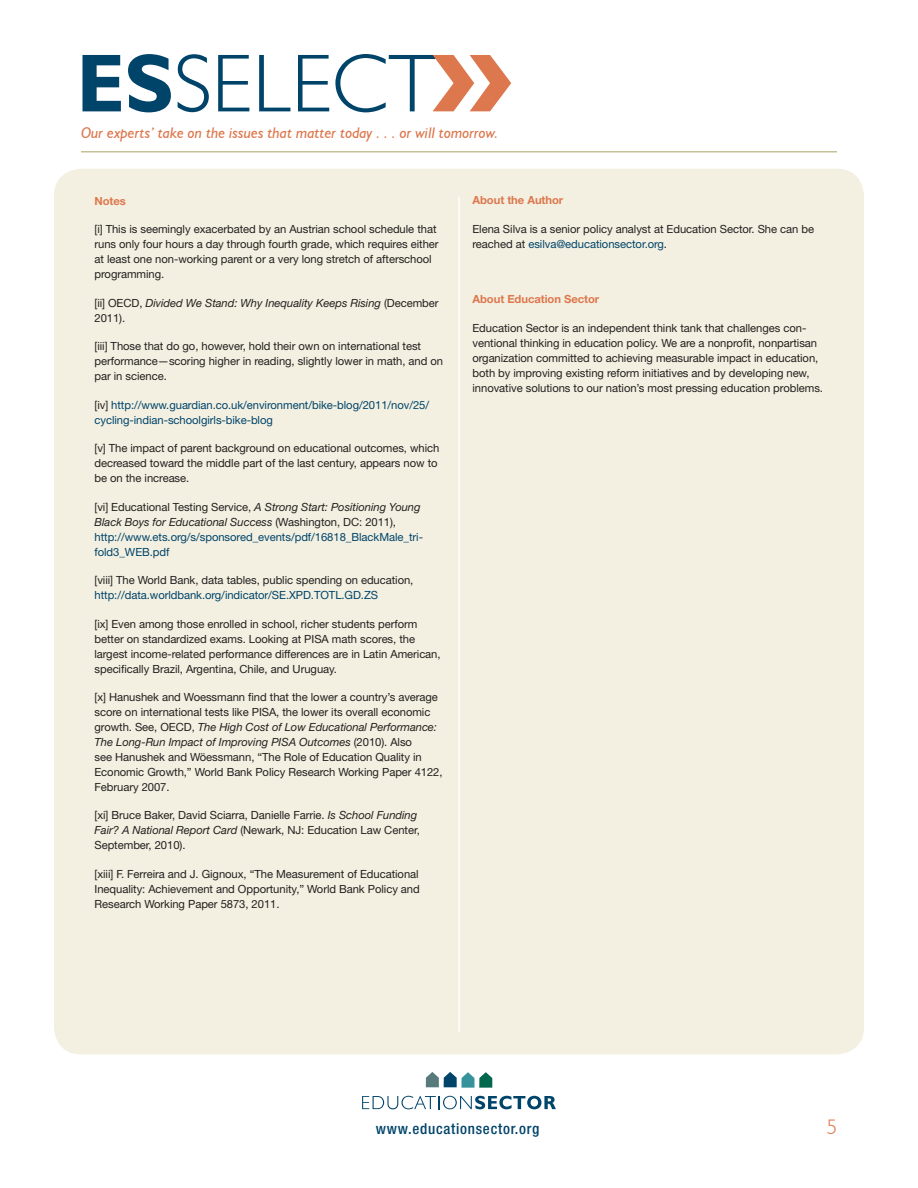
<style>
.page{position:relative;width:918px;height:1188px;background:#fff}
.page>*{position:absolute;margin:0;border:0;box-sizing:border-box;transform-origin:0 0}
.t1{font:300 21px "Humanist 521 BT";color:#dd774d}
.t2{font:italic 15.3px "Humanist 521 BT";color:#dd774d}
.t3{font:500 condensed 15px "Helvetica Neue LT Std";letter-spacing:.05em;color:#00446a}
.t4{font:11.25px/15px "Helvetica Neue LT Std";letter-spacing:-.005em;color:#231f20}
.t5{font:11.25px/15px "Helvetica Neue LT Std";letter-spacing:-.005em;color:#00446a}
.t6{font:italic 11.25px/15px "Helvetica Neue LT Std";letter-spacing:-.005em;color:#231f20}
.t7{font:700 11.25px "Helvetica Neue LT Std";letter-spacing:-.005em;color:#dd774d}
.s1{font-style:normal}
.s2{color:#231f20}
.s3{font-style:italic;color:#231f20}
.s4{font-style:italic}
.s5{color:#00446a}
</style>
<div class="page">
<div style="left:54px;top:169px;width:810px;height:885px;background:#f3f0e1;border-radius:27px"></div>
<svg style="left:82px;top:55px;width:39px;height:56px"></svg>
<svg style="left:128px;top:54px;width:43px;height:58px"></svg>
<svg style="left:178px;top:54px;width:31px;height:58px"></svg>
<svg style="left:218px;top:55px;width:31px;height:56px"></svg>
<svg style="left:259px;top:55px;width:31px;height:56px"></svg>
<svg style="left:298px;top:55px;width:31px;height:56px"></svg>
<svg style="left:335px;top:54px;width:176px;height:58px"></svg>
<svg style="left:362px;top:1096px;width:194px;height:13px"></svg>
<svg style="left:426px;top:1072px;width:66px;height:16px"></svg>
<hr style="left:81px;top:151px;width:756px;height:1px;background:#b5ab75">
<hr style="left:458px;top:197px;width:2px;height:835px;background:#fff">
<h2 class="t2" style="left:81px;top:123px;width:419px">Our experts’ take on the issues that matter today . . . or will tomorrow.</h2>
<p class="t7" style="left:94px;top:194px;width:33px">Notes</p>
<p class="t4" style="left:94px;top:221px;width:346px">[i] This is seemingly exacerbated by an Austrian school schedule that runs only four hours a day through fourth grade, which requires either at least one non-working parent or a very long stretch of afterschool programming.</p>
<p class="t6" style="left:94px;top:295px;width:346px"><span class="s1">[ii] OECD,</span> Divided We Stand: Why Inequality Keeps Rising <span class="s1">(December<br>2011).</span></p>
<p class="t4" style="left:94px;top:338px;width:350px">[iii] Those that do go, however, hold their own on international test performance—scoring higher in reading, slightly lower in math, and on par in science.</p>
<p class="t5" style="left:94px;top:397px;width:336px"><span class="s2">[iv]</span> http://www.guardian.co.uk/environment/bike-blog/2011/nov/25/ cycling-indian-schoolgirls-bike-blog</p>
<p class="t4" style="left:94px;top:440px;width:346px">[v] The impact of parent background on educational outcomes, which decreased toward the middle part of the last century, appears now to be on the increase.</p>
<p class="t5" style="left:94px;top:499px;width:330px"><span class="s2">[vi] Educational Testing Service,</span> <span class="s3">A Strong Start: Positioning Young Black Boys for Educational Success</span> <span class="s2">(Washington, DC: 2011), </span>http://www.ets.org/s/sponsored_events/pdf/16818_BlackMale_tri&shy;fold3_WEB.pdf</p>
<p class="t4" style="left:94px;top:572px;width:320px">[viii] The World Bank, data tables, public spending on education,</p>
<p class="t5" style="left:94px;top:587px;width:285px">http://data.worldbank.org/indicator/SE.XPD.TOTL.GD.ZS</p>
<p class="t4" style="left:94px;top:616px;width:348px">[ix] Even among those enrolled in school, richer students perform better on standardized exams. Looking at PISA math scores, the largest income-related performance differences are in Latin American, specifically Brazil, Argentina, Chile, and Uruguay.</p>
<p class="t4" style="left:94px;top:689px;width:350px">[x] Hanushek and Woessmann find that the lower a country’s average score on international tests like PISA, the lower its overall economic growth. See, OECD, <span class="s4">The High Cost of Low Educational Performance:<br>The Long-Run Impact of Improving PISA Outcomes</span> (2010). Also<br>see Hanushek and Wöessmann, “The Role of Education Quality in Economic Growth,” World Bank Policy Research Working Paper 4122, February 2007.</p>
<p class="t4" style="left:94px;top:808px;width:327px">[xi] Bruce Baker, David Sciarra, Danielle Farrie. <span class="s4">Is School Funding<br>Fair? A National Report Card</span> (Newark, NJ: Education Law Center,<br>September, 2010).</p>
<p class="t4" style="left:94px;top:866px;width:327px;text-align:justify">[xiii] F. Ferreira and J. Gignoux, “The Measurement of Educational Inequality: Achievement and Opportunity,” World Bank Policy and Research Working Paper 5873, 2011.</p>
<p class="t7" style="left:472px;top:193px;width:92px">About the Author</p>
<p class="t4" style="left:472px;top:221px;width:343px">Elena Silva is a senior policy analyst at Education Sector. She can be reached at <span class="s5">esilva@educationsector.org</span>.</p>
<p class="t7" style="left:472px;top:292px;width:128px">About Education Sector</p>
<p class="t4" style="left:472px;top:320px;width:352px">Education Sector is an independent think tank that challenges con&shy;ventional thinking in education policy. We are a nonprofit, nonpartisan organization committed to achieving measurable impact in education, both by improving existing reform initiatives and by developing new, innovative solutions to our nation’s most pressing education problems.</p>
<h3 class="t3" style="left:376px;top:1119px;width:165px">www.educationsector.org</h3>
<h1 class="t1" style="left:826px;top:1114px;width:12px">5</h1>
</div>
